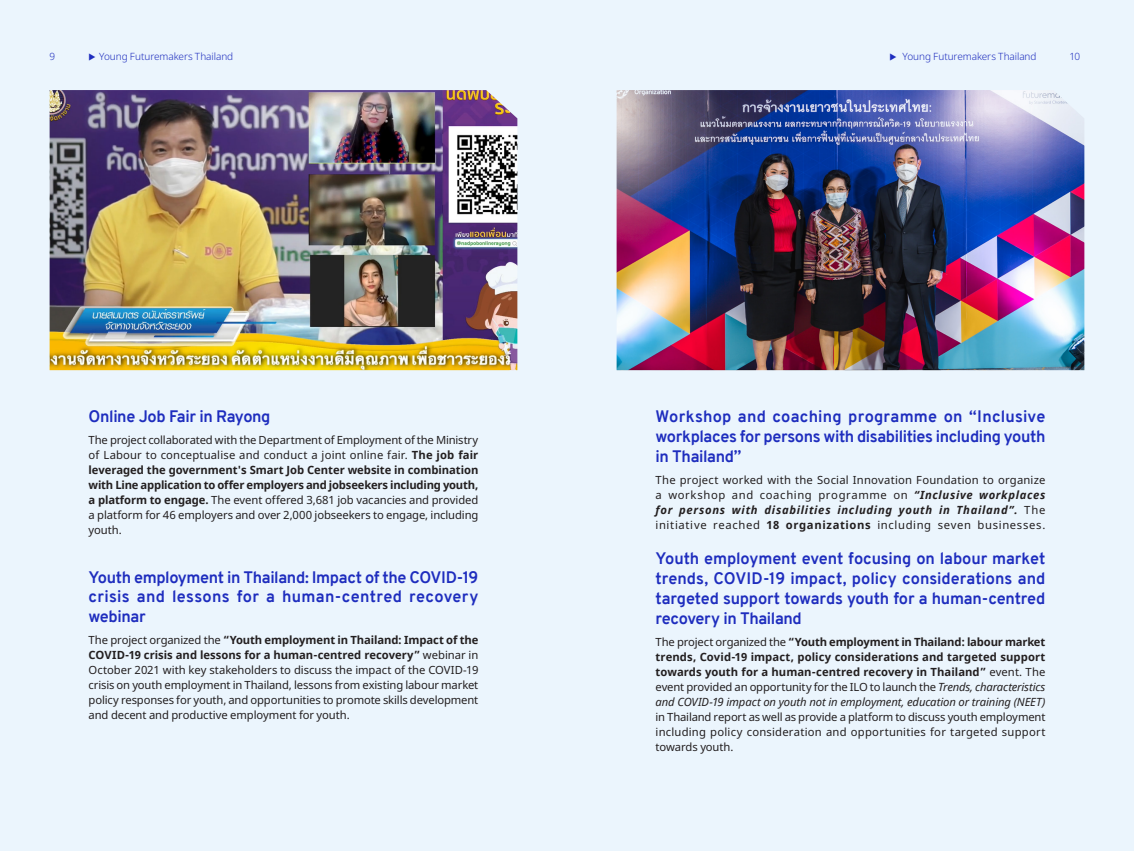
<style>
.page{position:relative;width:1134px;height:851px;background:#fff}
.page>*{position:absolute;margin:0;border:0;box-sizing:border-box;transform-origin:0 0}
.Body_text_black{font:700 16.25px/20px "Overpass";letter-spacing:-.02em;color:#1e2dbe;text-align:justify}
.Body_text_black-2{font:11.25px/15px "Noto Sans";letter-spacing:-.005em;color:#231f20;text-align:justify}
.Body_text_black-3{font:300 10px "Noto Sans";letter-spacing:-.005em;color:#1e2dbe}
.s1{font-weight:700}
.s2{font-weight:700;font-style:italic}
.s3{font-style:italic}
</style>
<div class="page">
<div style="left:0;top:0;width:1134px;height:850px;background:#ebf5fd"></div>
<img style="left:50px;top:90px;width:467px;height:280px">
<img style="left:617px;top:90px;width:467px;height:280px">
<p class="Body_text_black-3" style="left:50px;top:50px;width:7px">9</p>
<p class="Body_text_black-3" style="left:99px;top:50px;width:136px">Young Futuremakers Thailand</p>
<p class="Body_text_black" style="left:89px;top:406px;width:183px">Online Job Fair in Rayong</p>
<p class="Body_text_black-2" style="left:89px;top:433px;width:391px">The project collaborated with the Department of Employment of the Ministry of Labour to conceptualise and conduct a joint online fair. <span class="s1">The job fair leveraged the government's Smart Job Center website in combination with Line application to offer employers and jobseekers including youth, a platform to engage.</span> The event offered 3,681 job vacancies and provided a platform for 46 employers and over 2,000 jobseekers to engage, including youth.</p>
<p class="Body_text_black" style="left:89px;top:567px;width:391px;line-height:19.5px">Youth employment in Thailand: Impact of the COVID-19 crisis and lessons for a human-centred recovery webinar</p>
<p class="Body_text_black-2" style="left:89px;top:632px;width:391px">The project organized the <span class="s1">“Youth employment in Thailand: Impact of the COVID-19 crisis and lessons for a human-centred recovery”</span> webinar in October 2021 with key stakeholders to discuss the impact of the COVID-19 crisis on youth employment in Thailand, lessons from existing labour market policy responses for youth, and opportunities to promote skills development and decent and productive employment for youth.</p>
<p class="Body_text_black-3" style="left:902px;top:50px;width:136px">Young Futuremakers Thailand</p>
<p class="Body_text_black-3" style="left:1069px;top:50px;width:12px">10</p>
<p class="Body_text_black" style="left:656px;top:406px;width:391px">Workshop and coaching programme on “Inclusive workplaces for persons with disabilities including youth in Thailand”</p>
<p class="Body_text_black-2" style="left:656px;top:472px;width:391px">The project worked with the Social Innovation Foundation to organize a workshop and coaching programme on <span class="s2">“Inclusive workplaces for persons with disabilities including youth in Thailand”.</span> The initiative reached <span class="s1">18 organizations</span> including seven businesses.</p>
<p class="Body_text_black" style="left:656px;top:548px;width:391px">Youth employment event focusing on labour market trends, COVID-19 impact, policy considerations and targeted support towards youth for a human-centred recovery in Thailand</p>
<p class="Body_text_black-2" style="left:656px;top:634px;width:391px">The project organized the <span class="s1">“Youth employment in Thailand: labour market trends, Covid-19 impact, policy considerations and targeted support towards youth for a human-centred recovery in Thailand”</span> event. The event provided an opportunity for the ILO to launch the <span class="s3">Trends, characteristics and COVID-19 impact on youth not in employment, education or training (NEET) </span>in Thailand report as well as provide a platform to discuss youth employment including policy consideration and opportunities for targeted support towards youth.</p>
</div>
